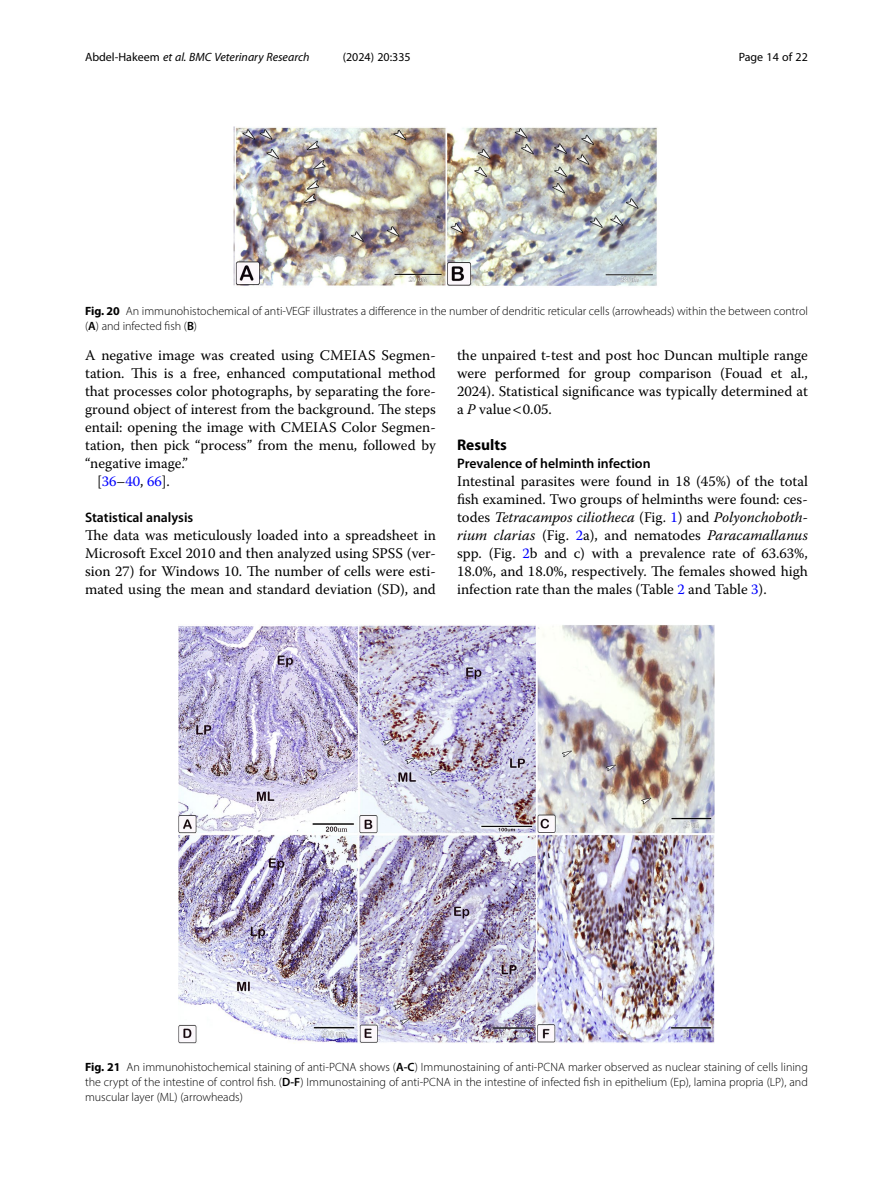
<style>
.page{position:relative;width:893px;height:1191px;background:#fff}
.page>*{position:absolute;margin:0;border:0;box-sizing:border-box;transform-origin:0 0}
.Head_1{font:700 15.45px "Myriad Pro";color:#000}
.Body_Text{font:14.7px/18px "Warnock Pro";color:#000;text-align:justify}
.Body_Text_Indent{font:14.7px "Warnock Pro";color:#00f}
.Head_2_After_1{font:600 13.8px "Myriad Pro";color:#000}
.Head_2{font:600 13.8px "Myriad Pro";color:#000}
.Figure_Caption{font:300 12px/15px "Myriad Pro";color:#000;text-align:justify}
.t1{font:italic 12px "Myriad Pro";color:#000}
.t2{font:12px "Myriad Pro";color:#000}
.s1{font-style:normal}
.s2{font-weight:700}
.s3{font-weight:600}
.s4{color:#000}
.s5{font-style:italic}
.s6{color:#00f}
</style>
<div class="page">
<img style="left:179px;top:624px;width:535px;height:420px">
<img style="left:234px;top:126px;width:423px;height:160px">
<p class="t1" style="left:85px;top:50px;width:226px"><span class="s1">Abdel-Hakeem</span> et al. BMC Veterinary Research</p>
<p class="t2" style="left:343px;top:50px;width:70px">(2024) 20:335</p>
<p class="t2" style="left:739px;top:50px;width:71px">Page 14 of 22</p>
<p class="Figure_Caption" style="left:85px;top:303px;width:724px"><span class="s2">Fig. 20</span> An immunohistochemical of anti-VEGF illustrates a difference in the number of dendritic reticular cells (arrowheads) within the between control (<span class="s3">A</span>) and infected fish (<span class="s3">B</span>)</p>
<p class="Body_Text" style="left:85px;top:346px;width:352px">A negative image was created using CMEIAS Segmen&shy;tation. This is a free, enhanced computational method that processes color photographs, by separating the fore&shy;ground object of interest from the background. The steps entail: opening the image with CMEIAS Color Segmen&shy;tation, then pick “process” from the menu, followed by “negative image.”</p>
<p class="Body_Text_Indent" style="left:97px;top:472px;width:74px"><span class="s4">[</span>36<span class="s4">–</span>40<span class="s4">,</span> 66<span class="s4">].</span></p>
<p class="Head_2" style="left:85px;top:509px;width:110px">Statistical analysis</p>
<p class="Body_Text" style="left:85px;top:526px;width:352px">The data was meticulously loaded into a spreadsheet in Microsoft Excel 2010 and then analyzed using SPSS (ver&shy;sion 27) for Windows 10. The number of cells were esti&shy;mated using the mean and standard deviation (SD), and</p>
<p class="Body_Text" style="left:457px;top:346px;width:352px">the unpaired t-test and post hoc Duncan multiple range were performed for group comparison (Fouad et al., 2024). Statistical significance was typically determined at a <span class="s5">P</span> value 0.05.</p>
<p class="Head_1" style="left:457px;top:435px;width:51px">Results</p>
<p class="Head_2_After_1" style="left:457px;top:455px;width:195px">Prevalence of helminth infection</p>
<p class="Body_Text" style="left:457px;top:472px;width:352px">Intestinal parasites were found in 18 (45%) of the total fish examined. Two groups of helminths were found: ces&shy;todes <span class="s5">Tetracampos ciliotheca</span> (Fig. <span class="s6">1</span>) and <span class="s5">Polyonchoboth&shy;rium clarias</span> (Fig. <span class="s6">2</span>a), and nematodes <span class="s5">Paracamallanus </span>spp. (Fig. <span class="s6">2</span>b and c) with a prevalence rate of 63.63%, 18.0%, and 18.0%, respectively. The females showed high infection rate than the males (Table <span class="s6">2</span> and Table <span class="s6">3</span>).</p>
<p class="Figure_Caption" style="left:85px;top:1059px;width:724px"><span class="s2">Fig. 21</span> An immunohistochemical staining of anti-PCNA shows (<span class="s3">A-C</span>) Immunostaining of anti-PCNA marker observed as nuclear staining of cells lining the crypt of the intestine of control fish. (<span class="s3">D-F</span>) Immunostaining of anti-PCNA in the intestine of infected fish in epithelium (Ep), lamina propria (LP), and muscular layer (ML) (arrowheads)</p>
</div>
